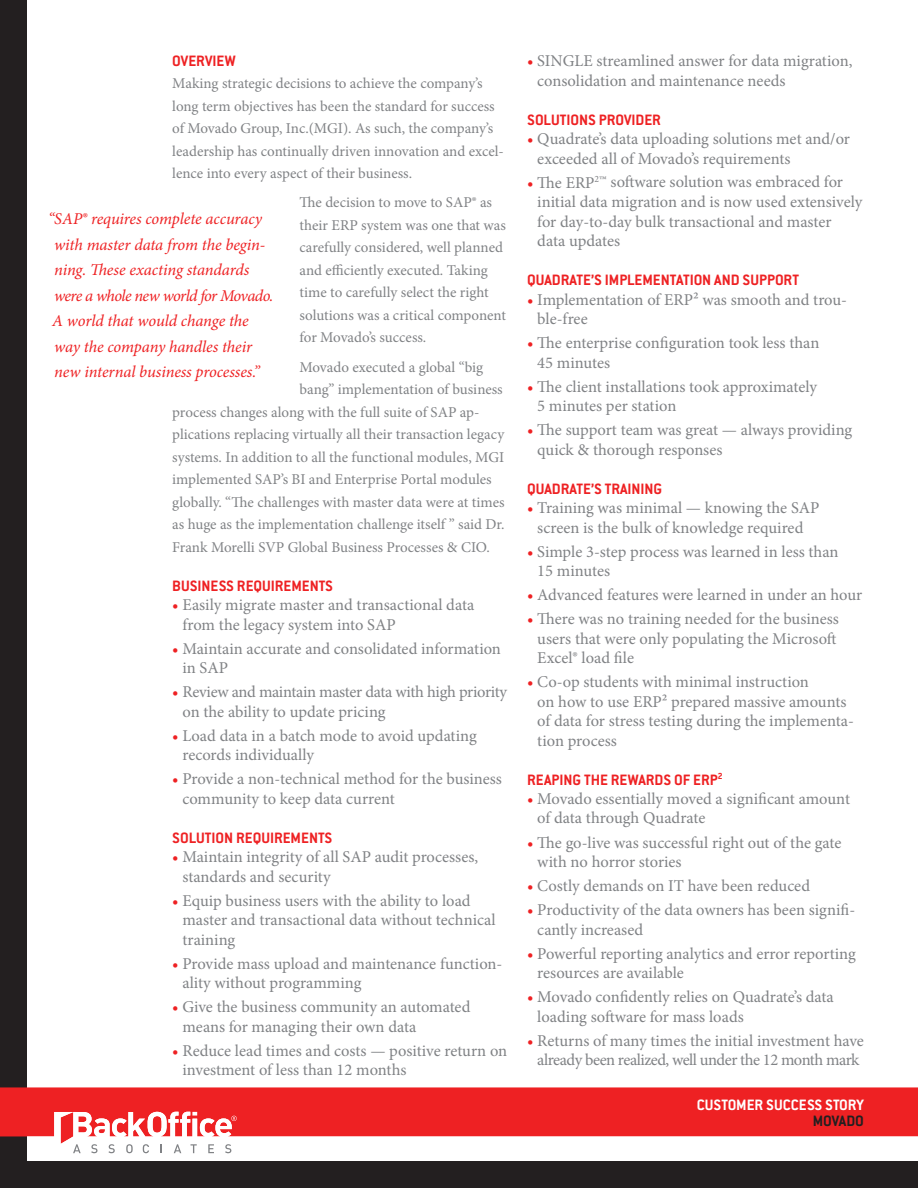
<style>
.page{position:relative;width:918px;height:1188px;background:#fff}
.page>*{position:absolute;margin:0;border:0;box-sizing:border-box;transform-origin:0 0}
.t1{font:16.5px/19.5px "Minion Pro";color:#808285}
.t2{font:italic 16.5px/25.5px "Minion Pro";letter-spacing:-.01em;color:#ee2123}
.t3{font:700 16.5px "Conduit ITC Std";color:#ee2123}
.t4{font:16.5px/19.5px "Minion Pro";letter-spacing:-.025em;color:#808285;text-align:center}
.t5{font:700 16.5px "Conduit ITC Std";color:#fff}
.t6{font:700 16.5px "Conduit ITC Std";letter-spacing:-.005em;color:#231f20}
.t7{font:15px/22.5px "Minion Pro";color:#808285}
.s1{color:#ee2123}
</style>
<div class="page">
<div style="left:0;top:0;width:27px;height:1188px;background:#231f20"></div>
<div style="left:0;top:1161px;width:918px;height:27px;background:#231f20"></div>
<div style="left:0;top:1087px;width:918px;height:50px;background:#ee2123"></div>
<svg style="left:27px;top:1112px;width:891px;height:42px;fill:#ee2123"></svg>
<svg style="left:61px;top:1112px;width:54px;height:41px"></svg>
<svg style="left:126px;top:1144px;width:7px;height:9px"></svg>
<svg style="left:143px;top:1144px;width:6px;height:9px"></svg>
<svg style="left:174px;top:1144px;width:7px;height:9px"></svg>
<svg style="left:191px;top:1144px;width:6px;height:9px"></svg>
<svg style="left:208px;top:1144px;width:6px;height:9px"></svg>
<svg style="left:225px;top:1144px;width:6px;height:9px"></svg>
<svg style="left:220px;top:1116px;width:17px;height:10px"></svg>
<p class="t3" style="left:172px;top:51px;width:65px">OVERVIEW</p>
<p class="t7" style="left:172px;top:72px;width:333px">Making strategic decisions to achieve the company’s long term objectives has been the standard for success of Movado Group, Inc.(MGI). As such, the company’s leadership has continually driven innovation and excel&shy;lence into every aspect of their business.</p>
<p class="t7" style="left:300px;top:191px;width:208px">The decision to move to SAP® as their ERP system was one that was carefully considered, well planned and efficiently executed. Taking time to carefully select the right solutions was a critical component for Movado’s success.</p>
<p class="t7" style="left:300px;top:356px;width:185px">Movado executed a global “big</p>
<p class="t7" style="left:300px;top:378px;width:205px">bang” implementation of business</p>
<p class="t7" style="left:172px;top:401px;width:309px">process changes along with the full suite of SAP ap-</p>
<p class="t7" style="left:172px;top:423px;width:333px">plications replacing virtually all their transaction legacy</p>
<p class="t7" style="left:172px;top:446px;width:333px">systems. In addition to all the functional modules, MGI</p>
<p class="t7" style="left:172px;top:468px;width:321px">implemented SAP’s BI and Enterprise Portal modules</p>
<p class="t7" style="left:172px;top:491px;width:334px">globally. “The challenges with master data were at times</p>
<p class="t7" style="left:172px;top:513px;width:334px">as huge as the implementation challenge itself ” said Dr.</p>
<p class="t7" style="left:172px;top:536px;width:319px">Frank Morelli SVP Global Business Processes &amp; CIO.</p>
<p class="t3" style="left:172px;top:576px;width:18px">BUSINESS</p>
<p class="t3" style="left:237px;top:576px;width:34px">REQUIREMENTS</p>
<p class="t1" style="left:182px;top:595px;width:293px;text-indent:-10px"><span class="s1">•</span> Easily migrate master and transactional data from the legacy system into SAP</p>
<p class="t1" style="left:182px;top:639px;width:320px;text-indent:-10px"><span class="s1">•</span> Maintain accurate and consolidated information in SAP</p>
<p class="t1" style="left:182px;top:682px;width:326px;text-indent:-10px"><span class="s1">•</span> Review and maintain master data with high priority on the ability to update pricing</p>
<p class="t1" style="left:182px;top:726px;width:296px;text-indent:-10px"><span class="s1">•</span> Load data in a batch mode to avoid updating records individually</p>
<p class="t1" style="left:182px;top:769px;width:321px;text-indent:-10px"><span class="s1">•</span> Provide a non-technical method for the business community to keep data current</p>
<p class="t3" style="left:172px;top:828px;width:17px">SOLUTION</p>
<p class="t3" style="left:236px;top:828px;width:34px">REQUIREMENTS</p>
<p class="t1" style="left:182px;top:847px;width:297px;text-indent:-10px"><span class="s1">•</span> Maintain integrity of all SAP audit processes, standards and security</p>
<p class="t1" style="left:182px;top:891px;width:315px;text-indent:-10px"><span class="s1">•</span> Equip business users with the ability to load master and transactional data without technical training</p>
<p class="t1" style="left:182px;top:954px;width:322px;text-indent:-10px"><span class="s1">•</span> Provide mass upload and maintenance function&shy;ality without programming</p>
<p class="t1" style="left:182px;top:997px;width:289px;text-indent:-10px"><span class="s1">•</span> Give the business community an automated means for managing their own data</p>
<p class="t1" style="left:182px;top:1041px;width:326px;text-indent:-10px"><span class="s1">•</span> Reduce lead times and costs — positive return on investment of less than 12 months</p>
<p class="t2" style="left:48px;top:206px;width:227px">“SAP® requires complete accuracy with master data from the begin&shy;ning. These exacting standards were a whole new world for Movado.<br>A world that would change the way the company handles their new internal business processes.”</p>
<p class="t1" style="left:537px;top:51px;width:317px;text-indent:-10px"><span class="s1">•</span> SINGLE streamlined answer for data migration, consolidation and maintenance needs</p>
<p class="t3" style="left:527px;top:110px;width:135px">SOLUTIONS PROVIDER</p>
<p class="t1" style="left:537px;top:129px;width:314px;text-indent:-10px"><span class="s1">•</span> Quadrate’s data uploading solutions met and/or exceeded all of Movado’s requirements</p>
<p class="t1" style="left:537px;top:173px;width:327px;text-indent:-10px"><span class="s1">•</span> The ERP<sup>2</sup>™ software solution was embraced for initial data migration and is now used extensively for day-to-day bulk transactional and master data updates</p>
<p class="t3" style="left:527px;top:270px;width:274px">QUADRATE’S IMPLEMENTATION AND SUPPORT</p>
<p class="t1" style="left:537px;top:290px;width:311px;text-indent:-10px"><span class="s1">•</span> Implementation of ERP² was smooth and trou&shy;ble-free</p>
<p class="t1" style="left:537px;top:333px;width:284px;text-indent:-10px"><span class="s1">•</span> The enterprise configuration took less than<br>45 minutes</p>
<p class="t1" style="left:537px;top:377px;width:281px;text-indent:-10px"><span class="s1">•</span> The client installations took approximately<br>5 minutes per station</p>
<p class="t1" style="left:537px;top:420px;width:316px;text-indent:-10px"><span class="s1">•</span> The support team was great — always providing quick &amp; thorough responses</p>
<p class="t3" style="left:527px;top:479px;width:136px">QUADRATE’S TRAINING</p>
<p class="t1" style="left:527px;top:498px;width:294px;text-align:center"><span class="s1">•</span> Training was minimal — knowing the SAP screen is the bulk of knowledge required</p>
<p class="t1" style="left:537px;top:542px;width:303px;text-indent:-10px"><span class="s1">•</span> Simple 3-step process was learned in less than<br>15 minutes</p>
<p class="t1" style="left:527px;top:585px;width:337px"><span class="s1">•</span> Advanced features were learned in under an hour</p>
<p class="t1" style="left:537px;top:609px;width:303px;text-indent:-10px"><span class="s1">•</span> There was no training needed for the business users that were only populating the Microsoft<br>Excel® load file</p>
<p class="t1" style="left:537px;top:672px;width:318px;text-indent:-10px"><span class="s1">•</span> Co-op students with minimal instruction<br>on how to use ERP² prepared massive amounts of data for stress testing during the implementa&shy;tion process</p>
<p class="t3" style="left:527px;top:770px;width:17px">REAPING</p>
<p class="t3" style="left:584px;top:770px;width:45px">THE REWAR</p>
<p class="t3" style="left:655px;top:770px;width:70px">DS OF ERP<sup>2</sup></p>
<p class="t1" style="left:537px;top:789px;width:314px;text-indent:-10px"><span class="s1">•</span> Movado essentially moved a significant amount of data through Quadrate</p>
<p class="t1" style="left:537px;top:833px;width:306px;text-indent:-10px"><span class="s1">•</span> The go-live was successful right out of the gate with no horror stories</p>
<p class="t1" style="left:527px;top:876px;width:284px"><span class="s1">•</span> Costly demands on IT have been reduced</p>
<p class="t1" style="left:537px;top:900px;width:319px;text-indent:-10px"><span class="s1">•</span> Productivity of the data owners has been signifi&shy;cantly increased</p>
<p class="t1" style="left:537px;top:944px;width:320px;text-indent:-10px"><span class="s1">•</span> Powerful reporting analytics and error reporting resources are available</p>
<p class="t1" style="left:537px;top:987px;width:298px;text-indent:-10px"><span class="s1">•</span> Movado confidently relies on Quadrate’s data loading software for mass loads</p>
<p class="t4" style="left:527px;top:1031px;width:338px"><span class="s1">•</span> Returns of many times the initial investment have already been realized, well under the 12 month mark</p>
<p class="t5" style="left:697px;top:1095px;width:18px">CUSTOMER</p>
<p class="t5" style="left:766px;top:1095px;width:9px">SUCCESS</p>
<p class="t5" style="left:825px;top:1095px;width:9px">STOR</p>
<p class="t5" style="left:857px;top:1095px;width:9px">Y</p>
<p class="t6" style="left:813px;top:1111px;width:53px">MOVADO</p>
</div>
